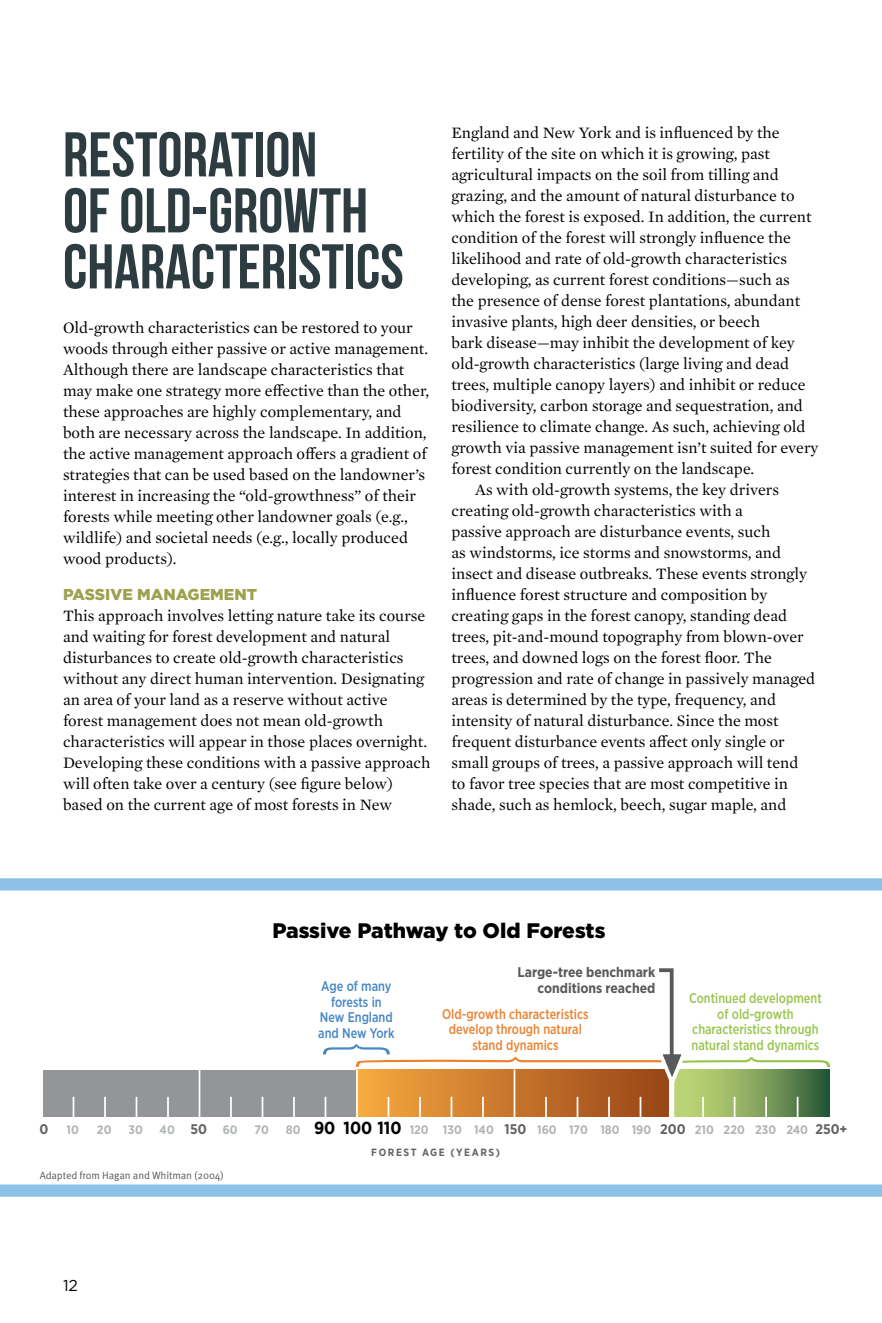
<style>
.page{position:relative;width:882px;height:1323px;background:#fff}
.page>*{position:absolute;margin:0;border:0;box-sizing:border-box;transform-origin:0 0}
.t1{font:63px/56px "Bebas Neue";color:#2d3c41}
.t2{font:900 21px "Gotham";letter-spacing:-.01em;color:#000}
.t3{font:16.1px/21px "Mercury Text G1";color:#000}
.t4{font:900 15.75px "Gotham";color:#9ea14d}
.t5{font:15.75px "Gotham";color:#000}
.t6{font:500 14px/15.8px "Gotham Narrow";color:#98c64d;text-align:center;scale:.9 1}
.t7{font:500 14px/15.8px "Gotham Narrow";color:#ec8230;text-align:center;scale:.9 1}
.t8{font:500 14px/15.8px "Gotham Narrow";color:#4687c6;text-align:center;scale:.9 1}
.t9{font:700 14px/15.8px "Gotham Narrow";color:#58595b;text-align:right}
.t10{font:700 14px "Gotham Narrow";color:#636466}
.t11{font:700 12.25px "Gotham Narrow";color:#b1b4b6}
.t12{font:10.5px "Meta Pro Norm";letter-spacing:-.01em;color:#58595b}
.t13{font:700 10.5px "Gotham Narrow";letter-spacing:.15em;color:#636466}
.s1{font-size:14px;color:#636466}
.s2{font-size:17.5px;color:#000}
</style>
<div class="page">
<div style="left:0;top:878px;width:882px;height:13px;background:#8ec1e8"></div>
<div style="left:0;top:1184px;width:882px;height:13px;background:#8ec1e8"></div>
<div style="left:43px;top:1070px;width:471px;height:46px;background:#939598"></div>
<svg style="left:73px;top:1097px;width:1px;height:19px"></svg>
<hr style="left:104px;top:1097px;width:2px;height:27px;background:#fff">
<svg style="left:136px;top:1097px;width:1px;height:19px"></svg>
<hr style="left:167px;top:1097px;width:2px;height:27px;background:#fff">
<hr style="left:199px;top:1051px;width:1px;height:75px;background:#fff">
<hr style="left:230px;top:1097px;width:2px;height:27px;background:#fff">
<svg style="left:262px;top:1097px;width:1px;height:19px"></svg>
<hr style="left:293px;top:1097px;width:2px;height:27px;background:#fff">
<svg style="left:323px;top:968px;width:507px;height:149px"></svg>
<h1 class="t1" style="left:63px;top:126px;width:342px">RESTORATION<br>OF OLD-GROWTH<br>CHARACTERISTICS</h1>
<p class="t3" style="left:63px;top:316px;width:368px">Old-growth characteristics can be restored to your woods through either passive or active management.<br>Although there are landscape characteristics that may make one strategy more effective than the other, these approaches are highly complementary, and both are necessary across the landscape. In addition, the active management approach offers a gradient of strategies that can be used based on the landowner’s interest in increasing the “old-growthness” of their forests while meeting other landowner goals (e.g., wildlife) and societal needs (e.g., locally produced wood products).</p>
<p class="t4" style="left:63px;top:584px;width:196px">PASSIVE MANAGEMENT</p>
<p class="t3" style="left:63px;top:604px;width:369px">This approach involves letting nature take its course and waiting for forest development and natural disturbances to create old-growth characteristics without any direct human intervention. Designating an area of your land as a reserve without active forest management does not mean old-growth characteristics will appear in those places overnight.<br>Developing these conditions with a passive approach will often take over a century (see figure below) based on the current age of most forests in New</p>
<p class="t3" style="left:452px;top:121px;width:330px">England and New York and is influenced by the</p>
<p class="t3" style="left:452px;top:142px;width:320px">fertility of the site on which it is growing, past</p>
<p class="t3" style="left:452px;top:163px;width:329px">agricultural impacts on the soil from tilling and</p>
<p class="t3" style="left:452px;top:184px;width:345px">grazing, and the amount of natural disturbance to</p>
<p class="t3" style="left:452px;top:205px;width:362px">which the forest is exposed. In addition, the current</p>
<p class="t3" style="left:452px;top:226px;width:341px">condition of the forest will strongly influence the</p>
<p class="t3" style="left:452px;top:247px;width:337px">likelihood and rate of old-growth characteristics</p>
<p class="t3" style="left:452px;top:268px;width:340px">developing, as current forest conditions—such as</p>
<p class="t3" style="left:452px;top:289px;width:350px">the presence of dense forest plantations, abundant</p>
<p class="t3" style="left:452px;top:310px;width:310px">invasive plants, high deer densities, or beech</p>
<p class="t3" style="left:452px;top:331px;width:345px">bark disease—may inhibit the development of key</p>
<p class="t3" style="left:452px;top:352px;width:339px">old-growth characteristics (large living and dead</p>
<p class="t3" style="left:452px;top:373px;width:356px">trees, multiple canopy layers) and inhibit or reduce</p>
<p class="t3" style="left:452px;top:394px;width:353px">biodiversity, carbon storage and sequestration, and</p>
<p class="t3" style="left:452px;top:415px;width:356px">resilience to climate change. As such, achieving old</p>
<p class="t3" style="left:452px;top:436px;width:369px">growth via passive management isn’t suited for every</p>
<p class="t3" style="left:452px;top:457px;width:304px">forest condition currently on the landscape.</p>
<p class="t3" style="left:475px;top:478px;width:305px">As with old-growth systems, the key drivers</p>
<p class="t3" style="left:452px;top:499px;width:293px">creating old-growth characteristics with a</p>
<p class="t3" style="left:452px;top:520px;width:321px">passive approach are disturbance events, such</p>
<p class="t3" style="left:452px;top:541px;width:331px">as windstorms, ice storms and snowstorms, and</p>
<p class="t3" style="left:452px;top:562px;width:357px">insect and disease outbreaks. These events strongly</p>
<p class="t3" style="left:452px;top:583px;width:317px">influence forest structure and composition by</p>
<p class="t3" style="left:452px;top:604px;width:337px">creating gaps in the forest canopy, standing dead</p>
<p class="t3" style="left:452px;top:625px;width:354px">trees, pit-and-mound topography from blown-over</p>
<p class="t3" style="left:452px;top:646px;width:322px">trees, and downed logs on the forest floor. The</p>
<p class="t3" style="left:452px;top:667px;width:365px">progression and rate of change in passively managed</p>
<p class="t3" style="left:452px;top:688px;width:326px">areas is determined by the type, frequency, and</p>
<p class="t3" style="left:452px;top:709px;width:329px">intensity of natural disturbance. Since the most</p>
<p class="t3" style="left:452px;top:730px;width:335px">frequent disturbance events affect only single or</p>
<p class="t3" style="left:452px;top:751px;width:348px">small groups of trees, a passive approach will tend</p>
<p class="t3" style="left:452px;top:772px;width:338px">to favor tree species that are most competitive in</p>
<p class="t3" style="left:452px;top:793px;width:336px">shade, such as hemlock, beech, sugar maple, and</p>
<h2 class="t2" style="left:272px;top:916px;width:335px">Passive Pathway to Old Forests</h2>
<p class="t9" style="left:517px;top:964px;width:139px">Large-tree benchmark conditions reached</p>
<p class="t8" style="left:318px;top:978px;width:86px">Age of many forests in<br>New England and New York</p>
<p class="t7" style="left:442px;top:1006px;width:164px">Old-growth characteristics develop through natural stand dynamics</p>
<p class="t6" style="left:689px;top:990px;width:149px">Continued development of old-growth characteristics through natural stand dynamics</p>
<p class="t10" style="left:39px;top:1121px;width:10px">0</p>
<p class="t11" style="left:67px;top:1122px;width:14px">10</p>
<p class="t11" style="left:97px;top:1122px;width:16px">20</p>
<p class="t11" style="left:129px;top:1122px;width:16px">30</p>
<p class="t11" style="left:160px;top:1122px;width:80px">40 <span class="s1">50</span> 60</p>
<p class="t11" style="left:255px;top:1122px;width:16px">70</p>
<p class="t11" style="left:286px;top:1122px;width:563px">80 <span class="s2">90 100 110</span> 120 130 140 <span class="s1">150</span> 160 170 180 190 <span class="s1">200</span> 210 220 230 240 <span class="s1">250+</span></p>
<p class="t12" style="left:40px;top:1168px;width:186px">Adapted from Hagan and Whitman (2004)</p>
<p class="t5" style="left:63px;top:1276px;width:17px">12</p>
<p class="t13" style="left:371px;top:1145px;width:130px">FOREST AGE (YEARS)</p>
</div>
